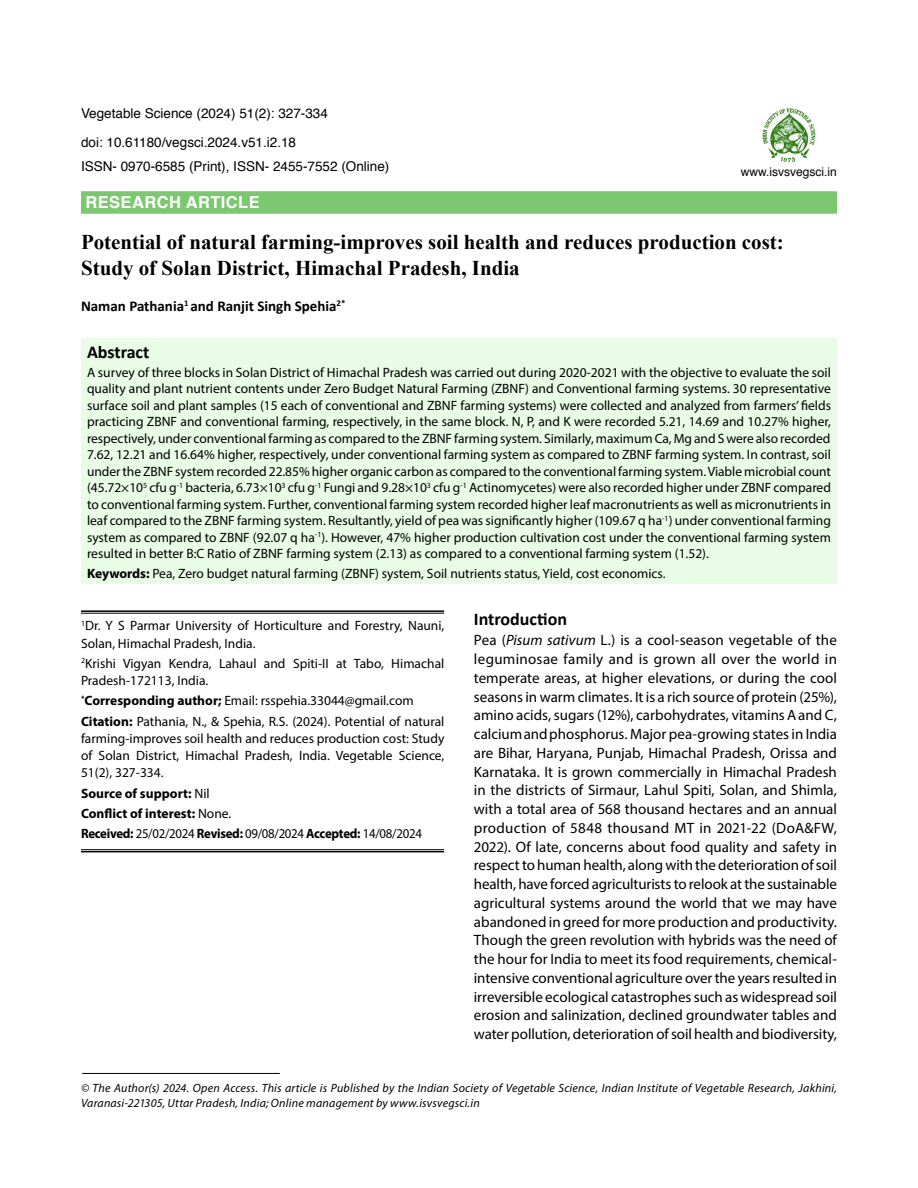
<style>
.page{position:relative;width:918px;height:1188px;background:#fff}
.page>*{position:absolute;margin:0;border:0;box-sizing:border-box;transform-origin:0 0}
.Chap-Head{font:700 21px/26.2px "Times New Roman";color:#000}
.Sub-Head-1{font:700 18px "Calibri";color:#000}
.Subject{font:700 16.5px "Helvetica";letter-spacing:.025em;color:#fff}
.Body_flush{font:15px/18.8px "Myriad Pro";letter-spacing:-.005em;color:#000;text-align:justify}
.author{font:700 15px "Calibri";color:#000}
.Abstract{font:13.5px/16.5px "Myriad Pro";color:#000;text-align:justify}
.affiliation{font:13.5px/17.2px "Myriad Pro";color:#000}
.Running_Head{font:13.5px "Helvetica";color:#000}
.affiliation-2{font:13.5px "Myriad Pro";letter-spacing:-.02em;color:#000;scale:.95 1}
.article_head{font:13.5px "Helvetica";color:#000101}
.affiliation-3{font:700 13.5px "Myriad Pro";color:#000}
.Bottom_1st_page{font:italic 12px/14.4px "Myriad Pro";letter-spacing:.015em;color:#000}
.Running_Head-2{font:12px "Helvetica";color:#000}
.s1{font-weight:700}
.s2{font-weight:400}
.s3{font-style:italic}
</style>
<div class="page">
<div style="left:81px;top:338px;width:756px;height:246px;background:#e8fce6"></div>
<div style="left:81px;top:191px;width:756px;height:23px;background:#7cc871"></div>
<hr style="left:81px;top:849px;width:363px;height:1px;background:#000">
<hr style="left:81px;top:851px;width:363px;height:1px;background:#000">
<hr style="left:81px;top:610px;width:363px;height:2px;background:#000">
<hr style="left:81px;top:613px;width:363px;height:1px;background:#000">
<hr style="left:82px;top:1073px;width:198px;height:1px;background:#000">
<img style="left:762px;top:108px;width:54px;height:55px">
<p class="Running_Head" style="left:81px;top:103px;width:248px">Vegetable Science (2024) 51(2): 327-334</p>
<p class="Running_Head" style="left:81px;top:131px;width:217px">doi: 10.61180/vegsci.2024.v51.i2.18</p>
<p class="article_head" style="left:81px;top:156px;width:310px">ISSN- 0970-6585 (Print), ISSN- 2455-7552 (Online)</p>
<p class="Subject" style="left:86px;top:189px;width:176px">RESEARCH ARTICLE</p>
<p class="Running_Head-2" style="left:741px;top:163px;width:98px">www.isvsvegsci.in</p>
<p class="Chap-Head" style="left:81px;top:228px;width:704px">Potential of natural farming-improves soil health and reduces production cost:<br>Study of Solan District, Himachal Pradesh, India</p>
<p class="author" style="left:81px;top:296px;width:266px">Naman Pathania<sup>1</sup> and Ranjit Singh Spehia<sup>2*</sup></p>
<p class="Sub-Head-1" style="left:87px;top:339px;width:64px">Abstract</p>
<p class="Abstract" style="left:87px;top:364px;width:746px">A survey of three blocks in Solan District of Himachal Pradesh was carried out during 2020-2021 with the objective to evaluate the soil quality and plant nutrient contents under Zero Budget Natural Farming (ZBNF) and Conventional farming systems. 30 representative surface soil and plant samples (15 each of conventional and ZBNF farming systems) were collected and analyzed from farmers’ fields practicing ZBNF and conventional farming, respectively, in the same block. N, P, and K were recorded 5.21, 14.69 and 10.27% higher, respectively, under conventional farming as compared to the ZBNF farming system. Similarly, maximum Ca, Mg and S were also recorded 7.62, 12.21 and 16.64% higher, respectively, under conventional farming system as compared to ZBNF farming system. In contrast, soil under the ZBNF system recorded 22.85% higher organic carbon as compared to the conventional farming system. Viable microbial count (45.72×10<sup>5</sup> cfu g<sup>-1</sup> bacteria, 6.73×10<sup>3</sup> cfu g<sup>-1</sup> Fungi and 9.28×10<sup>3</sup> cfu g<sup>-1</sup> Actinomycetes) were also recorded higher under ZBNF compared to conventional farming system. Further, conventional farming system recorded higher leaf macronutrients as well as micronutrients in leaf compared to the ZBNF farming system. Resultantly, yield of pea was significantly higher (109.67 q ha<sup>-1</sup>) under conventional farming system as compared to ZBNF (92.07 q ha<sup>-1</sup>). However, 47% higher production cultivation cost under the conventional farming system resulted in better B:C Ratio of ZBNF farming system (2.13) as compared to a conventional farming system (1.52).</p>
<p class="Abstract" style="left:87px;top:565px;width:580px"><span class="s1">Keywords:</span> Pea, Zero budget natural farming (ZBNF) system, Soil nutrients status, Yield, cost economics.</p>
<p class="affiliation" style="left:81px;top:617px;width:365px"><sup>1</sup>Dr. Y S Parmar University of Horticulture and Forestry, Nauni,<br>Solan, Himachal Pradesh, India.</p>
<p class="affiliation" style="left:81px;top:654px;width:365px"><sup>2</sup>Krishi Vigyan Kendra, Lahaul and Spiti-II at Tabo, Himachal<br>Pradesh-172113, India.</p>
<p class="affiliation" style="left:81px;top:692px;width:334px"><sup>*</sup><span class="s1">Corresponding author;</span> Email: rsspehia.33044@gmail.com</p>
<p class="affiliation" style="left:81px;top:712px;width:365px;text-align:justify"><span class="s1">Citation:</span> Pathania, N., &amp; Spehia, R.S. (2024). Potential of natural farming-improves soil health and reduces production cost: Study of Solan District, Himachal Pradesh, India. Vegetable Science, 51(2), 327-334.</p>
<p class="affiliation-3" style="left:81px;top:784px;width:130px">Source of support: <span class="s2">Nil</span></p>
<p class="affiliation-3" style="left:81px;top:804px;width:152px">Conflict of interest: <span class="s2">None.</span></p>
<p class="affiliation-2" style="left:81px;top:825px;width:360px"><span class="s1">Received:</span> 25/02/2024 <span class="s1">Revised:</span> 09/08/2024 <span class="s1">Accepted:</span> 14/08/2024</p>
<p class="Sub-Head-1" style="left:474px;top:606px;width:95px">Introduction</p>
<p class="Body_flush" style="left:474px;top:631px;width:365px">Pea (<span class="s3">Pisum sativum</span> L.) is a cool-season vegetable of the leguminosae family and is grown all over the world in temperate areas, at higher elevations, or during the cool seasons in warm climates. It is a rich source of protein (25%), amino acids, sugars (12%), carbohydrates, vitamins A and C, calcium and phosphorus. Major pea-growing states in India are Bihar, Haryana, Punjab, Himachal Pradesh, Orissa and Karnataka. It is grown commercially in Himachal Pradesh in the districts of Sirmaur, Lahul Spiti, Solan, and Shimla, with a total area of 568 thousand hectares and an annual production of 5848 thousand MT in 2021-22 (DoA&amp;FW, 2022). Of late, concerns about food quality and safety in respect to human health, along with the deterioration of soil health, have forced agriculturists to relook at the sustainable agricultural systems around the world that we may have abandoned in greed for more production and productivity.<br>Though the green revolution with hybrids was the need of the hour for India to meet its food requirements, chemical&shy;intensive conventional agriculture over the years resulted in irreversible ecological catastrophes such as widespread soil erosion and salinization, declined groundwater tables and water pollution, deterioration of soil health and biodiversity,</p>
<p class="Bottom_1st_page" style="left:81px;top:1081px;width:758px">© The Author(s) 2024. Open Access. This article is Published by the Indian Society of Vegetable Science, Indian Institute of Vegetable Research, Jakhini,<br>Varanasi-221305, Uttar Pradesh, India; Online management by www.isvsvegsci.in</p>
</div>
